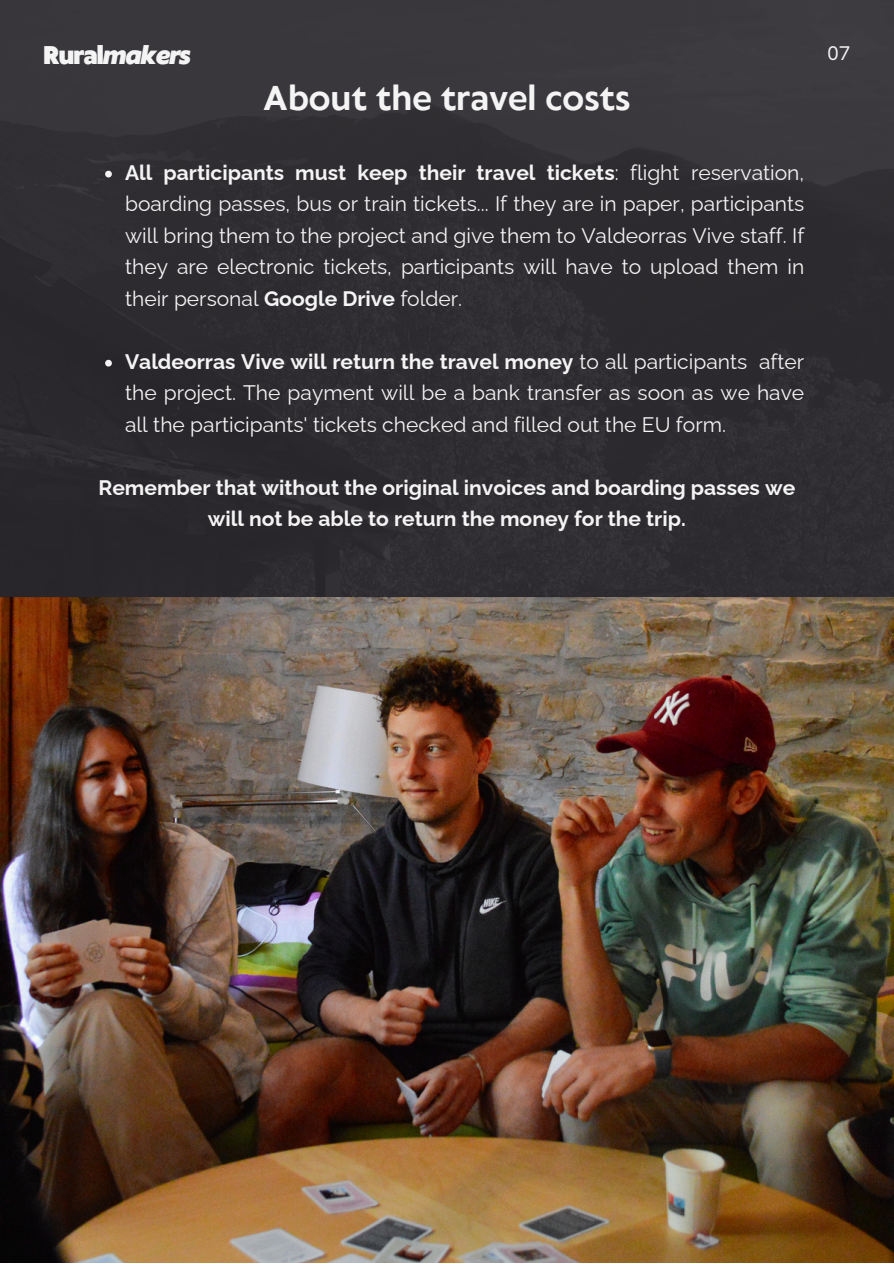
<style>
.page{position:relative;width:894px;height:1264px;background:#fff}
.page>*{position:absolute;margin:0;border:0;box-sizing:border-box;transform-origin:0 0}
.t1{font:700 32.25px "Klein Text";color:#f4f4f4}
.t2{font:italic 900 24px "Klein Text";letter-spacing:-.03em;color:#f4f4f4}
.t3{font:21px/31.5px "Raleway";color:#f4f4f4;text-align:justify}
.t4{font:700 21px/31.5px "Raleway";color:#f4f4f4;text-align:center}
.t5{font:18px "Open Sauce One";color:#f4f4f4}
.s1{font-style:normal}
.s2{font-weight:700}
</style>
<div class="page">
<img style="left:0;top:0;width:893px;height:1262px">
<svg style="left:105px;top:171px;width:7px;height:6px"></svg>
<svg style="left:105px;top:360px;width:7px;height:6px"></svg>
<h3 class="t2" style="left:44px;top:43px;width:149px"><span class="s1">Rural</span>makers</h3>
<p class="t5" style="left:826px;top:42px;width:24px">07</p>
<h2 class="t1" style="left:263px;top:82px;width:368px">About the travel costs</h2>
<h1 class="t3" style="left:125px;top:156px;width:680px"><span class="s2">All participants must keep their travel tickets</span>: flight reservation, boarding passes, bus or train tickets... If they are in paper, participants will bring them to the project and give them to Valdeorras Vive staff. If they are electronic tickets, participants will have to upload them in their personal <span class="s2">Google Drive</span> folder.</h1>
<p class="t3" style="left:125px;top:345px;width:680px"><span class="s2">Valdeorras Vive will return the travel money</span> to all participants after the project. The payment will be a bank transfer as soon as we have all the participants' tickets checked and filled out the EU form.</p>
<p class="t4" style="left:98px;top:471px;width:698px">Remember that without the original invoices and boarding passes we will not be able to return the money for the trip.</p>
</div>
